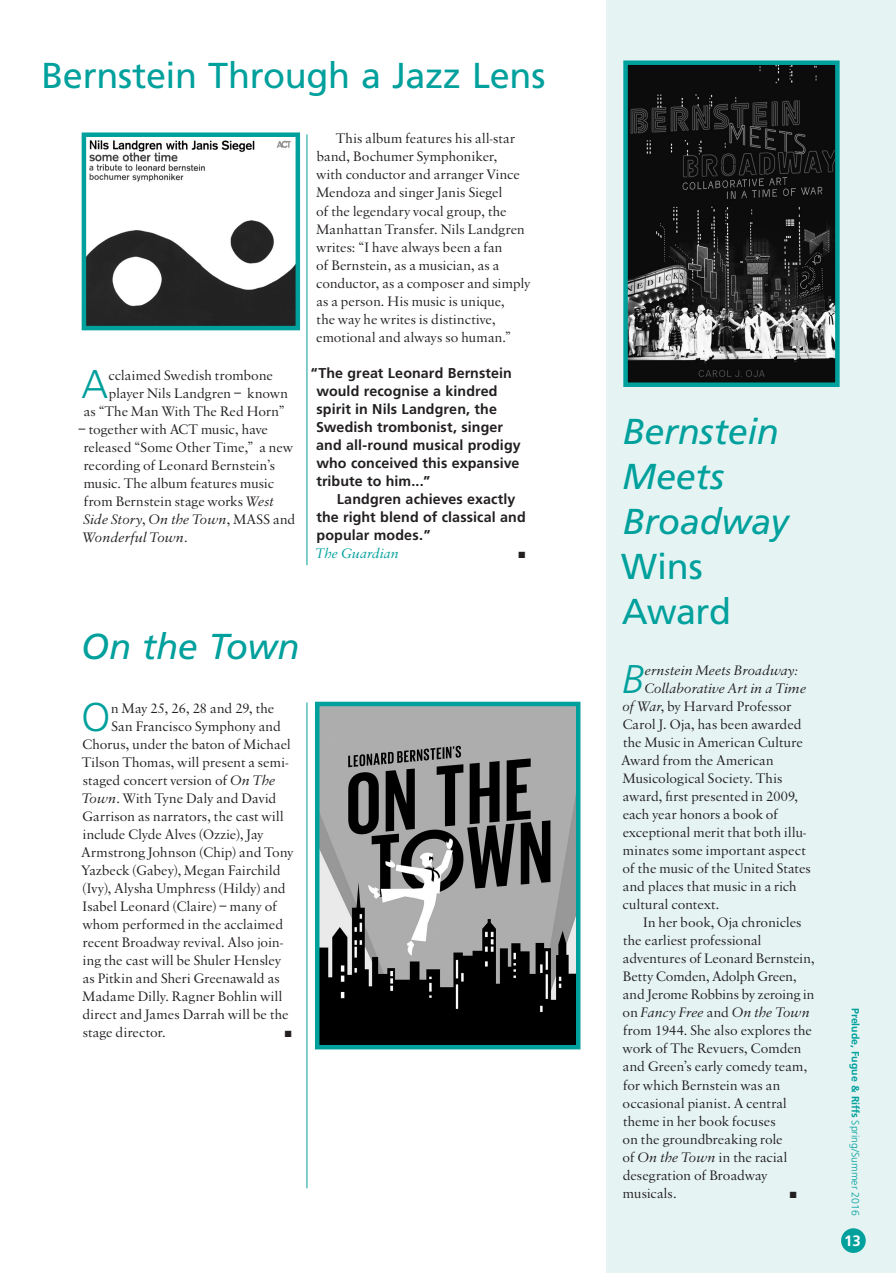
<style>
.page{position:relative;width:896px;height:1273px;background:#fff}
.page>*{position:absolute;margin:0;border:0;box-sizing:border-box;transform-origin:0 0}
.body_1{font:300 40.05px "Frutiger";color:#00a09c}
.body_1-2{font:italic 300 40.05px "Frutiger";color:#00a09c}
.headline_2{font:italic 36px/45px "Frutiger";letter-spacing:-.005em;color:#00a09c}
.headline_2-2{font:36px "Frutiger";letter-spacing:-.01em;color:#00a09c}
.t1{font:700 15px "Frutiger";color:#fff}
.body_1-3{font:14.25px/18px "Sabon Rmn";letter-spacing:.01em;color:#231f20}
.body_1-4{font:700 14.25px/18px "Frutiger";letter-spacing:.01em;color:#231f20}
.body_1-5{font:14.25px "Sabon Rmn";letter-spacing:.03em;color:#231f20}
.body_1-6{font:14.25px "Sabon Itl";letter-spacing:.015em;color:#231f20}
.page_heads{font:700 10.5px "Frutiger";color:#00a09c}
.body_1-7{font:9px "Zapf Dingbats ITC";color:#231f20}
.s1{font-family:"Sabon Itl"}
.s2{font-family:"Sabon Itl";font-weight:400;color:#00a09c}
.s3{font-style:normal}
.s4{font-weight:300}
</style>
<div class="page">
<div style="left:606px;top:0;width:290px;height:1272px;background:#e5f4f3"></div>
<img style="left:320px;top:706px;width:255px;height:338px">
<div style="left:315px;top:701px;width:265px;height:348px;border:4px solid #00a09c"></div>
<div style="left:841px;top:1227px;width:24px;height:25px;background:#00a09c;border-radius:50%"></div>
<hr style="left:307px;top:134px;width:1px;height:431px;background:#00a09c">
<img style="left:87px;top:140px;width:208px;height:185px">
<div style="left:82px;top:132px;width:218px;height:198px;border:4px solid #00a09c"></div>
<img style="left:628px;top:65px;width:206px;height:317px">
<div style="left:623px;top:60px;width:216px;height:327px;border:4px solid #00a09c"></div>
<hr style="left:307px;top:702px;width:1px;height:485px;background:#00a09c">
<p class="headline_2-2" style="left:41px;top:54px;width:505px">Bernstein Through a Jazz Lens</p>
<p class="body_1" style="left:81px;top:361px;width:28px">A</p>
<p class="body_1-3" style="left:109px;top:367px;width:166px">cclaimed Swedish trombone</p>
<p class="body_1-3" style="left:109px;top:385px;width:181px">player Nils Landgren – known</p>
<p class="body_1-3" style="left:84px;top:403px;width:202px">as “The Man With The Red Horn”</p>
<p class="body_1-3" style="left:83px;top:421px;width:214px;text-indent:-4px">– together with ACT music, have released “Some Other Time,” a new recording of Leonard Bernstein’s music. The album features music from Bernstein stage works <span class="s1">West<br>Side Story</span>, <span class="s1">On the Town</span>, MASS and<br><span class="s1">Wonderful Town</span>.</p>
<p class="body_1-3" style="left:316px;top:131px;width:215px;text-indent:20px">This album features his all-star band, Bochumer Symphoniker,<br>with conductor and arranger Vince<br>Mendoza and singer Janis Siegel<br>of the legendary vocal group, the<br>Manhattan Transfer. Nils Landgren writes: “I have always been a fan<br>of Bernstein, as a musician, as a conductor, as a composer and simply as a person. His music is unique,<br>the way he writes is distinctive, emotional and always so human.”</p>
<p class="body_1-4" style="left:316px;top:363px;width:206px;text-indent:-5px">“The great Leonard Bernstein would recognise a kindred spirit in Nils Landgren, the<br>Swedish trombonist, singer and all-round musical prodigy who conceived this expansive tribute to him...”</p>
<p class="body_1-4" style="left:316px;top:489px;width:211px;text-indent:21px">Landgren achieves exactly the right blend of classical and popular modes.”<br><span class="s2">The Guardian</span></p>
<p class="body_1-7" style="left:518px;top:550px;width:8px">■</p>
<p class="headline_2" style="left:81px;top:623px;width:220px">On the Town</p>
<p class="body_1" style="left:82px;top:694px;width:30px">O</p>
<p class="body_1-3" style="left:111px;top:700px;width:164px">n May 25, 26, 28 and 29, the</p>
<p class="body_1-3" style="left:111px;top:718px;width:171px">San Francisco Symphony and</p>
<p class="body_1-3" style="left:82px;top:736px;width:210px">Chorus, under the baton of Michael</p>
<p class="body_1-3" style="left:82px;top:754px;width:207px">Tilson Thomas, will present a semi-</p>
<p class="body_1-3" style="left:83px;top:772px;width:194px">staged concert version of <span class="s1">On The</span></p>
<p class="body_1-3" style="left:82px;top:790px;width:195px"><span class="s1">Town</span>. With Tyne Daly and David</p>
<p class="body_1-3" style="left:82px;top:808px;width:202px">Garrison as narrators, the cast will</p>
<p class="body_1-3" style="left:83px;top:826px;width:182px">include Clyde Alves (Ozzie), Jay</p>
<p class="body_1-3" style="left:81px;top:844px;width:213px">Armstrong Johnson (Chip) and Tony</p>
<p class="body_1-3" style="left:82px;top:862px;width:200px">Yazbeck (Gabey), Megan Fairchild</p>
<p class="body_1-3" style="left:82px;top:880px;width:205px">(Ivy), Alysha Umphress (Hildy) and</p>
<p class="body_1-3" style="left:83px;top:898px;width:196px">Isabel Leonard (Claire) – many of</p>
<p class="body_1-3" style="left:83px;top:916px;width:202px">whom performed in the acclaimed</p>
<p class="body_1-3" style="left:83px;top:934px;width:202px">recent Broadway revival. Also join-</p>
<p class="body_1-3" style="left:83px;top:952px;width:200px">ing the cast will be Shuler Hensley</p>
<p class="body_1-3" style="left:83px;top:970px;width:198px">as Pitkin and Sheri Greenawald as</p>
<p class="body_1-5" style="left:83px;top:986px;width:201px">Madame Dilly. Ragner Bohlin will</p>
<p class="body_1-5" style="left:82px;top:1004px;width:208px">direct and James Darrah will be the</p>
<p class="body_1-3" style="left:83px;top:1024px;width:85px">stage director.</p>
<p class="body_1-7" style="left:285px;top:1029px;width:8px">■</p>
<p class="headline_2" style="left:621px;top:409px;width:169px">Bernstein<br>Meets<br>Broadway<br><span class="s3">Wins<br>Award</span></p>
<p class="body_1-2" style="left:622px;top:656px;width:24px">B</p>
<p class="body_1-6" style="left:645px;top:660px;width:155px">ernstein Meets Broadway:</p>
<p class="body_1-6" style="left:645px;top:678px;width:163px">Collaborative Art in a Time</p>
<p class="body_1-3" style="left:623px;top:698px;width:170px"><span class="s1">of War</span>, by Harvard Professor</p>
<p class="body_1-3" style="left:622px;top:716px;width:180px">Carol J. Oja, has been awarded</p>
<p class="body_1-3" style="left:623px;top:734px;width:181px">the Music in American Culture</p>
<p class="body_1-3" style="left:621px;top:752px;width:153px">Award from the American</p>
<p class="body_1-3" style="left:623px;top:770px;width:161px">Musicological Society. This</p>
<p class="body_1-3" style="left:623px;top:788px;width:177px">award, first presented in 2009,</p>
<p class="body_1-3" style="left:622px;top:806px;width:157px">each year honors a book of</p>
<p class="body_1-3" style="left:622px;top:824px;width:185px">exceptional merit that both illu-</p>
<p class="body_1-3" style="left:623px;top:842px;width:184px">minates some important aspect</p>
<p class="body_1-3" style="left:622px;top:860px;width:190px">of the music of the United States</p>
<p class="body_1-3" style="left:623px;top:878px;width:175px">and places that music in a rich</p>
<p class="body_1-3" style="left:622px;top:896px;width:98px">cultural context.</p>
<p class="body_1-3" style="left:622px;top:914px;width:193px;text-indent:20px">In her book, Oja chronicles the earliest professional adventures of Leonard Bernstein,<br>Betty Comden, Adolph Green, and Jerome Robbins by zeroing in on <span class="s1">Fancy Free</span> and <span class="s1">On the Town </span>from 1944. She also explores the work of The Revuers, Comden and Green’s early comedy team, for which Bernstein was an occasional pianist. A central theme in her book focuses<br>on the groundbreaking role<br>of <span class="s1">On the Town</span> in the racial desegration of Broadway musicals.</p>
<p class="body_1-7" style="left:790px;top:1189px;width:8px">■</p>
<p class="page_heads" style="left:861px;top:1007px;width:209px;rotate:90deg">Prelude, Fugue &amp; Riffs <span class="s4">Spring/Summer 2016</span></p>
<p class="t1" style="left:844px;top:1231px;width:18px">13</p>
</div>
